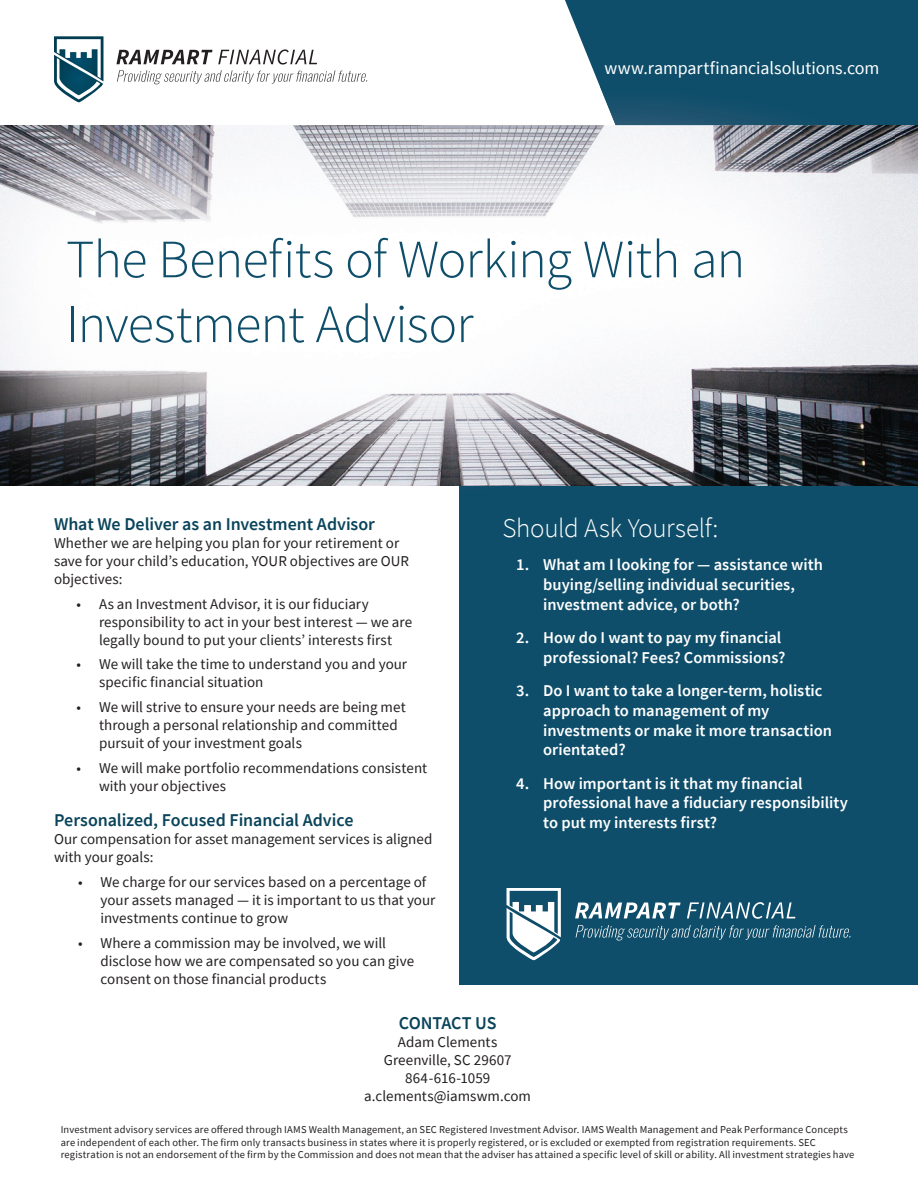
<style>
.page{position:relative;width:918px;height:1188px;background:#fff}
.page>*{position:absolute;margin:0;border:0;box-sizing:border-box;transform-origin:0 0}
.t1{font:300 54px/64.8px "Source Sans Pro";letter-spacing:-.015em;color:#0e4e6a}
.t2{font:300 27px "Source Sans Pro";letter-spacing:-.01em;color:#fff}
.t3{font:600 18px "Source Sans Pro";letter-spacing:-.005em;color:#0a445a}
.t4{font:18px "Source Sans Pro";letter-spacing:-.005em;color:#fff}
.t5{font:600 16.5px/19.8px "Source Sans Pro";color:#fff}
.t6{font:15px/18px "Source Sans Pro";color:#231f20}
.t7{font:10.5px/12.6px "Source Sans Pro";letter-spacing:.015em;color:#231f20}
</style>
<div class="page">
<div style="left:459px;top:486px;width:459px;height:499px;background:#0e4e6a"></div>
<div style="left:565px;top:0;width:353px;height:125px;background:#0e4e6a"></div>
<img style="left:894px;top:125px;width:24px;height:361px">
<img style="left:0;top:86px;width:894px;height:400px">
<img style="left:600px;top:86px;width:294px;height:39px">
<svg style="left:116px;top:49px;width:251px;height:35px"></svg>
<svg style="left:54px;top:36px;width:50px;height:66px"></svg>
<svg style="left:575px;top:903px;width:106px;height:15px"></svg>
<svg style="left:687px;top:902px;width:108px;height:17px"></svg>
<svg style="left:576px;top:925px;width:274px;height:16px"></svg>
<svg style="left:507px;top:888px;width:54px;height:72px"></svg>
<p class="t4" style="left:604px;top:57px;width:277px">www.rampartfinancialsolutions.com</p>
<h1 class="t1" style="left:66px;top:227px;width:681px">The Benefits of Working With an<br>Investment Advisor</h1>
<p class="t3" style="left:54px;top:512px;width:322px">What We Deliver as an Investment Advisor</p>
<p class="t6" style="left:54px;top:534px;width:357px">Whether we are helping you plan for your retirement or save for your child’s education, YOUR objectives are OUR objectives:</p>
<p class="t6" style="left:99px;top:595px;width:315px;text-indent:-22px">• As an Investment Advisor, it is our fiduciary responsibility to act in your best interest — we are legally bound to put your clients’ interests first</p>
<p class="t6" style="left:99px;top:655px;width:310px;text-indent:-22px">• We will take the time to understand you and your specific financial situation</p>
<p class="t6" style="left:99px;top:698px;width:308px;text-indent:-22px">• We will strive to ensure your needs are being met through a personal relationship and committed pursuit of your investment goals</p>
<p class="t6" style="left:99px;top:759px;width:330px;text-indent:-22px">• We will make portfolio recommendations consistent with your objectives</p>
<p class="t3" style="left:54px;top:808px;width:301px">Personalized, Focused Financial Advice</p>
<p class="t6" style="left:54px;top:830px;width:380px">Our compensation for asset management services is aligned with your goals:</p>
<p class="t6" style="left:100px;top:873px;width:336px;text-indent:-22px">• We charge for our services based on a percentage of your assets managed — it is important to us that your investments continue to grow</p>
<p class="t6" style="left:100px;top:933px;width:315px;text-indent:-22px">• Where a commission may be involved, we will disclose how we are compensated so you can give consent on those financial products</p>
<h2 class="t2" style="left:502px;top:511px;width:217px">Should Ask Yourself:</h2>
<p class="t5" style="left:543px;top:554px;width:281px;text-indent:-27px">1. What am I looking for — assistance with buying/selling individual securities, investment advice, or both?</p>
<p class="t5" style="left:516px;top:627px;width:271px;text-align:right">2. How do I want to pay my financial professional? Fees? Commissions?</p>
<p class="t5" style="left:543px;top:680px;width:290px;text-indent:-27px">3. Do I want to take a longer-term, holistic approach to management of my investments or make it more transaction orientated?</p>
<p class="t5" style="left:543px;top:773px;width:306px;text-indent:-27px">4. How important is it that my financial professional have a fiduciary responsibility to put my interests first?</p>
<p class="t3" style="left:399px;top:1011px;width:99px">CONTACT US</p>
<p class="t6" style="left:364px;top:1033px;width:168px;text-align:center">Adam Clements<br>Greenville, SC 29607<br>864-616-1059 a.clements@iamswm.com</p>
<p class="t7" style="left:61px;top:1123px;width:795px">Investment advisory services are offered through IAMS Wealth Management, an SEC Registered Investment Advisor. IAMS Wealth Management and Peak Performance Concepts are independent of each other. The firm only transacts business in states where it is properly registered, or is excluded or exempted from registration requirements. SEC registration is not an endorsement of the firm by the Commission and does not mean that the adviser has attained a specific level of skill or ability. All investment strategies have</p>
</div>
